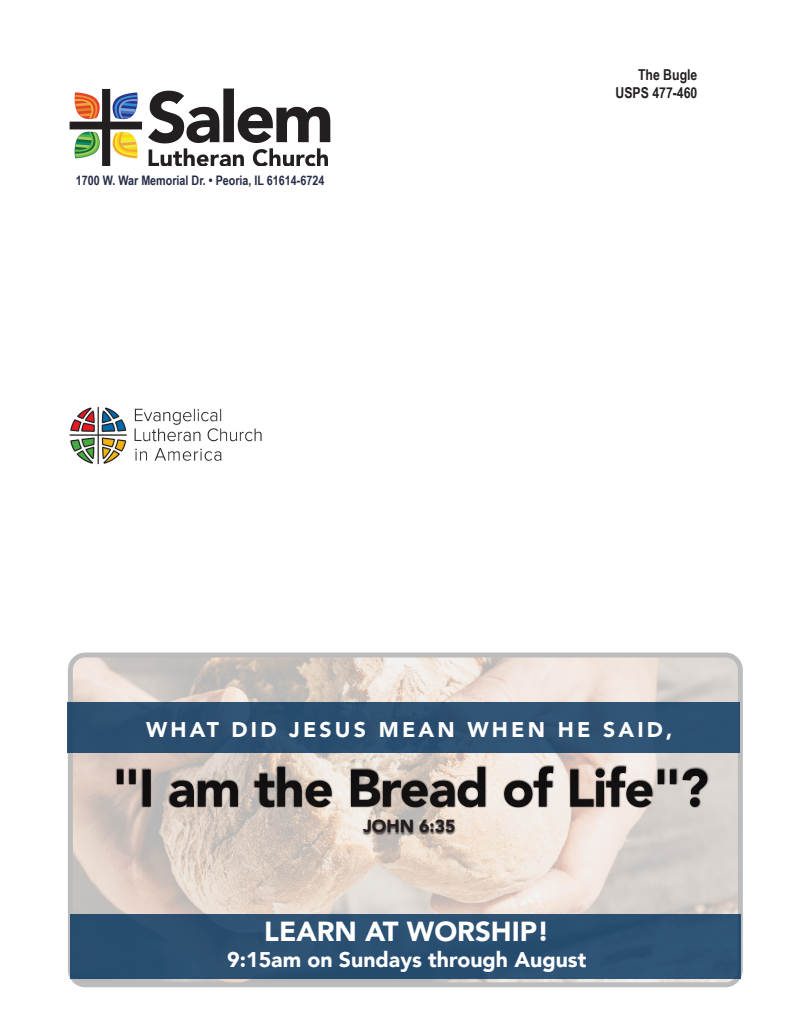
<style>
.page{position:relative;width:810px;height:1035px;background:#fff}
.page>*{position:absolute;margin:0;border:0;box-sizing:border-box;transform-origin:0 0}
.t1{font:900 27.5px "Avenir";color:#fff}
.t2{font:900 21.25px "Avenir";color:#fff}
.t3{font:900 21.25px "Avenir";letter-spacing:.15em;color:#fff}
.t4{font:900 17.5px "Avenir";color:#231f20}
.Body_Text{font:700 15px "Arial Narrow";color:#231f20}
.Body_Text-2{font:700 13.12px "Arial Narrow";color:#252c46}
</style>
<div class="page">
<img style="left:74px;top:659px;width:663px;height:322px">
<div style="left:68px;top:653px;width:675px;height:334px;border:5px solid #231f20;border-radius:15px"></div>
<div style="left:68px;top:702px;width:672px;height:51px;background:#2c5172"></div>
<img style="left:69px;top:406px;width:193px;height:58px">
<img style="left:69px;top:88px;width:262px;height:78px">
<div style="left:71px;top:914px;width:670px;height:65px;background:#2b5072"></div>
<div style="left:361px;top:820px;width:95px;height:16px;background:#231f20;opacity:.75"></div>
<div style="left:73px;top:743px;width:715px;height:88px;background:#231f20;opacity:.75"></div>
<p class="Body_Text-2" style="left:76px;top:173px;width:250px">1700 W. War Memorial Dr. • Peoria, IL 61614-6724</p>
<p class="Body_Text" style="left:638px;top:66px;width:61px">The Bugle</p>
<p class="Body_Text" style="left:615px;top:84px;width:84px">USPS 477-460</p>
<p class="t3" style="left:146px;top:711px;width:528px">WHAT DID JESUS MEAN WHEN HE SAID,</p>
<p class="t4" style="left:363px;top:811px;width:94px">JOHN 6:35</p>
<p class="t1" style="left:264px;top:908px;width:287px">LEARN AT WORSHIP!</p>
<p class="t2" style="left:227px;top:941px;width:361px">9:15am on Sundays through August</p>
</div>
